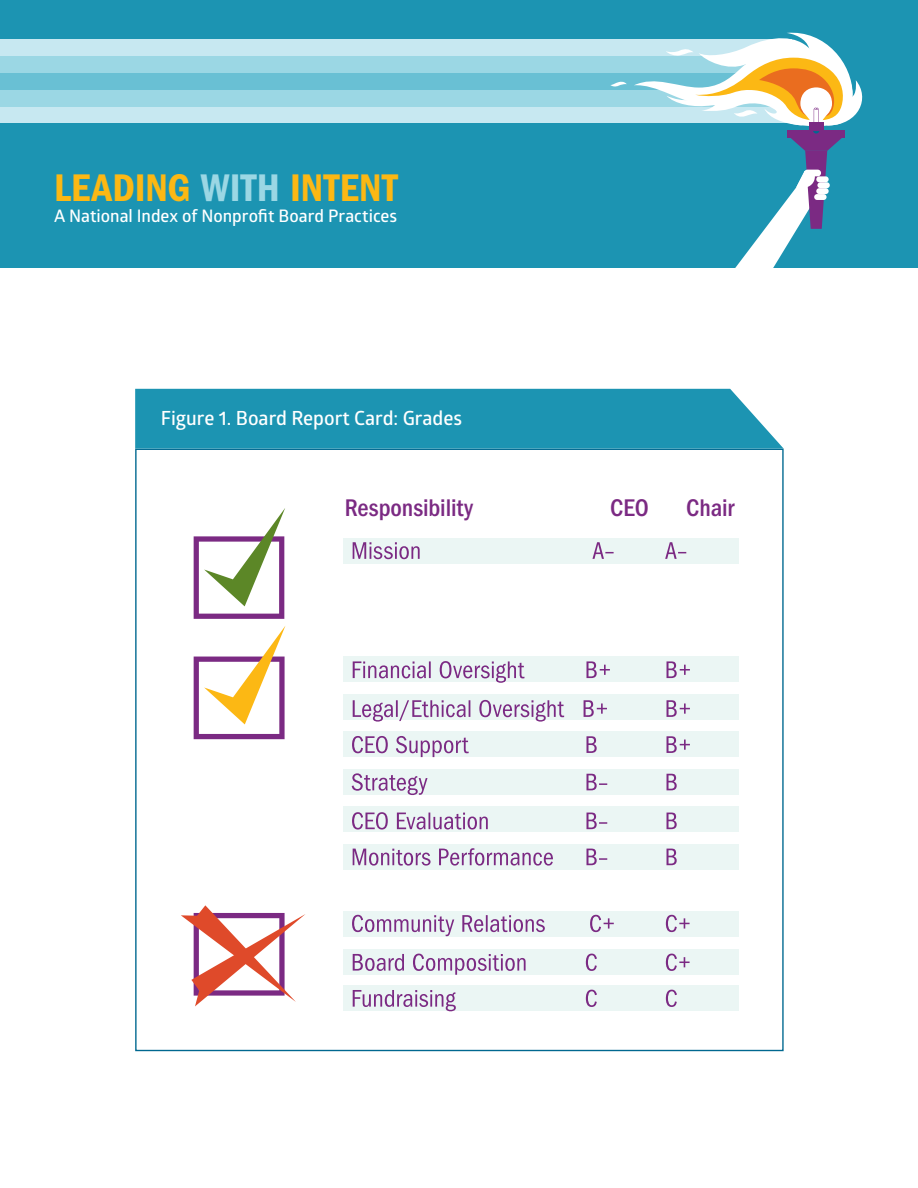
<style>
.page{position:relative;width:918px;height:1188px;background:#fff}
.page>*{position:absolute;margin:0;border:0;box-sizing:border-box;transform-origin:0 0}
.t1{font:600 condensed 39.9px "Franklin Gothic";letter-spacing:.01em;color:#fcb814}
.t2{font:500 condensed 24.9px "Franklin Gothic";letter-spacing:-.005em;color:#7b2a83}
.t3{font:600 19.5px "Glober";color:#fff}
.t4{font:600 17.25px "Glober";color:#fff}
.s1{color:#9bd7e4}
</style>
<div class="page">
<div style="left:0;top:0;width:918px;height:268px;background:#1c94b2"></div>
<div style="left:0;top:39px;width:792px;height:84px;background:#c7e8f1"></div>
<div style="left:0;top:56px;width:816px;height:50px;background:#9bd7e4"></div>
<div style="left:0;top:73px;width:816px;height:17px;background:#69c0d4"></div>
<svg style="left:610px;top:81px;width:17px;height:6px"></svg>
<svg style="left:634px;top:32px;width:229px;height:236px"></svg>
<div style="left:135px;top:449px;width:649px;height:602px;background:#fff;border:1px solid #006890"></div>
<div style="left:343px;top:538px;width:395px;height:25px;background:#ebf6f4"></div>
<div style="left:343px;top:657px;width:395px;height:25px;background:#ebf6f4"></div>
<div style="left:343px;top:694px;width:395px;height:26px;background:#ebf6f4"></div>
<div style="left:343px;top:731px;width:395px;height:26px;background:#ebf6f4"></div>
<div style="left:343px;top:769px;width:395px;height:26px;background:#ebf6f4"></div>
<div style="left:343px;top:806px;width:395px;height:26px;background:#ebf6f4"></div>
<div style="left:343px;top:844px;width:395px;height:26px;background:#ebf6f4"></div>
<div style="left:343px;top:911px;width:395px;height:25px;background:#ebf6f4"></div>
<div style="left:343px;top:949px;width:395px;height:26px;background:#ebf6f4"></div>
<div style="left:343px;top:985px;width:395px;height:26px;background:#ebf6f4"></div>
<svg style="left:194px;top:508px;width:91px;height:111px"></svg>
<svg style="left:194px;top:626px;width:91px;height:113px"></svg>
<svg style="left:181px;top:905px;width:124px;height:101px"></svg>
<svg style="left:353px;top:990px;width:324px;height:21px"></svg>
<svg style="left:353px;top:954px;width:337px;height:21px"></svg>
<svg style="left:352px;top:915px;width:338px;height:21px"></svg>
<svg style="left:353px;top:848px;width:324px;height:18px"></svg>
<svg style="left:352px;top:812px;width:325px;height:18px"></svg>
<svg style="left:352px;top:773px;width:325px;height:22px"></svg>
<svg style="left:352px;top:736px;width:338px;height:21px"></svg>
<svg style="left:353px;top:700px;width:337px;height:22px"></svg>
<svg style="left:353px;top:661px;width:337px;height:22px"></svg>
<svg style="left:353px;top:542px;width:333px;height:17px"></svg>
<div style="left:135px;top:389px;width:649px;height:60px;background:#1c94b2"></div>
<h1 class="t1" style="left:54px;top:165px;width:345px">LEADING <span class="s1">WITH</span> INTENT</h1>
<p class="t4" style="left:54px;top:204px;width:345px">A National Index of Nonprofit Board Practices</p>
<p class="t3" style="left:161px;top:405px;width:303px">Figure 1. Board Report Card: Grades</p>
<p class="t2" style="left:345px;top:493px;width:130px">Responsibility</p>
<p class="t2" style="left:610px;top:493px;width:40px">CEO</p>
<p class="t2" style="left:686px;top:493px;width:49px">Chair</p>
</div>
